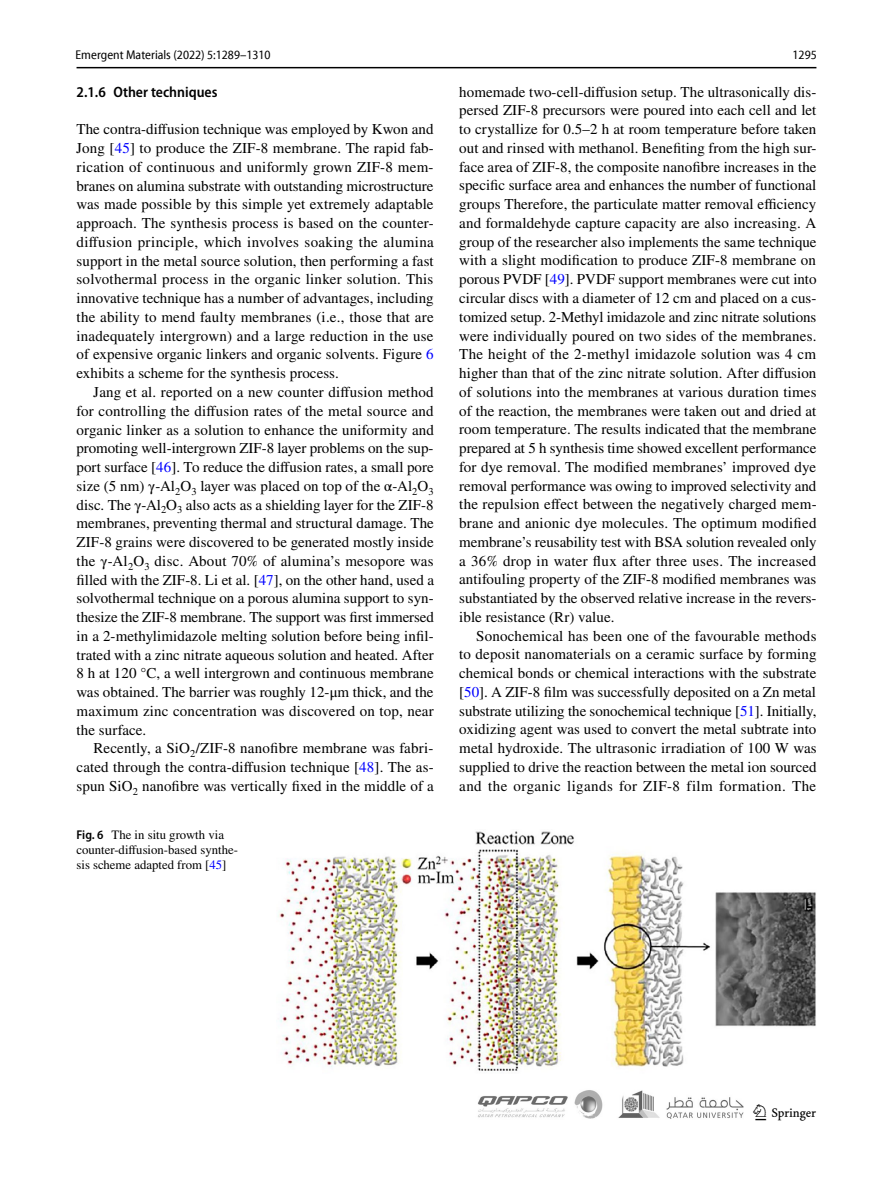
<style>
.page{position:relative;width:893px;height:1187px;background:#fff}
.page>*{position:absolute;margin:0;border:0;box-sizing:border-box;transform-origin:0 0}
.t1{font:22.5px "Springnew Regular 3";color:#000}
.t2{font:15px/18.8px "STIX";letter-spacing:.005em;color:#000;text-align:justify}
.t3{font:600 semi-condensed 15px "Myriad Pro";color:#000}
.t4{font:12.75px/15px "STIX";color:#000}
.t5{font:semi-condensed 12.75px "Myriad Pro Unic";color:#000}
.s1{color:#00f}
.s2{font-family:"Myriad Pro";font-weight:600;font-stretch:semi-condensed}
</style>
<div class="page">
<hr style="left:77px;top:67px;width:739px;height:1px;background:#000">
<img style="left:477px;top:1090px;width:267px;height:29px">
<img style="left:278px;top:831px;width:538px;height:240px">
<p class="t5" style="left:76px;top:50px;width:197px">Emergent Materials (2022) 5:1289–1310</p>
<p class="t5" style="left:792px;top:50px;width:26px">1295</p>
<p class="t3" style="left:77px;top:83px;width:143px">2.1.6 Other techniques</p>
<p class="t2" style="left:77px;top:121px;width:359px">The contra-diffusion technique was employed by Kwon and Jong [<span class="s1">45</span>] to produce the ZIF-8 membrane. The rapid fab&shy;rication of continuous and uniformly grown ZIF-8 mem&shy;branes on alumina substrate with outstanding microstructure was made possible by this simple yet extremely adaptable approach. The synthesis process is based on the counter&shy;diffusion principle, which involves soaking the alumina support in the metal source solution, then performing a fast solvothermal process in the organic linker solution. This innovative technique has a number of advantages, including the ability to mend faulty membranes (i.e., those that are inadequately intergrown) and a large reduction in the use of expensive organic linkers and organic solvents. Figure <span class="s1">6 </span>exhibits a scheme for the synthesis process.</p>
<p class="t2" style="left:77px;top:383px;width:359px;text-indent:17px">Jang et al. reported on a new counter diffusion method for controlling the diffusion rates of the metal source and organic linker as a solution to enhance the uniformity and promoting well-intergrown ZIF-8 layer problems on the sup&shy;port surface [<span class="s1">46</span>]. To reduce the diffusion rates, a small pore size (5 nm) γ-Al<sub>2</sub>O<sub>3</sub> layer was placed on top of the α-Al<sub>2</sub>O<sub>3 </sub>disc. The γ-Al<sub>2</sub>O<sub>3</sub> also acts as a shielding layer for the ZIF-8 membranes, preventing thermal and structural damage. The ZIF-8 grains were discovered to be generated mostly inside the γ-Al<sub>2</sub>O<sub>3</sub> disc. About 70% of alumina’s mesopore was filled with the ZIF-8. Li et al. [<span class="s1">47</span>], on the other hand, used a solvothermal technique on a porous alumina support to syn&shy;thesize the ZIF-8 membrane. The support was first immersed in a 2-methylimidazole melting solution before being infil&shy;trated with a zinc nitrate aqueous solution and heated. After 8 h at 120 °C, a well intergrown and continuous membrane was obtained. The barrier was roughly 12-μm thick, and the maximum zinc concentration was discovered on top, near the surface.</p>
<p class="t2" style="left:77px;top:740px;width:359px;text-indent:17px">Recently, a SiO<sub>2</sub>/ZIF-8 nanofibre membrane was fabri&shy;cated through the contra-diffusion technique [<span class="s1">48</span>]. The as&shy;spun SiO<sub>2</sub> nanofibre was vertically fixed in the middle of a</p>
<p class="t4" style="left:77px;top:828px;width:163px"><span class="s2">Fig. 6</span> The in situ growth via counter-diffusion-based synthe&shy;sis scheme adapted from [<span class="s1">45</span>]</p>
<p class="t2" style="left:459px;top:83px;width:359px">homemade two-cell-diffusion setup. The ultrasonically dis&shy;persed ZIF-8 precursors were poured into each cell and let to crystallize for 0.5–2 h at room temperature before taken out and rinsed with methanol. Benefiting from the high sur&shy;face area of ZIF-8, the composite nanofibre increases in the specific surface area and enhances the number of functional groups Therefore, the particulate matter removal efficiency and formaldehyde capture capacity are also increasing. A group of the researcher also implements the same technique with a slight modification to produce ZIF-8 membrane on porous PVDF [<span class="s1">49</span>]. PVDF support membranes were cut into circular discs with a diameter of 12 cm and placed on a cus&shy;tomized setup. 2-Methyl imidazole and zinc nitrate solutions were individually poured on two sides of the membranes.<br>The height of the 2-methyl imidazole solution was 4 cm higher than that of the zinc nitrate solution. After diffusion of solutions into the membranes at various duration times of the reaction, the membranes were taken out and dried at room temperature. The results indicated that the membrane prepared at 5 h synthesis time showed excellent performance for dye removal. The modified membranes’ improved dye removal performance was owing to improved selectivity and the repulsion effect between the negatively charged mem&shy;brane and anionic dye molecules. The optimum modified membrane’s reusability test with BSA solution revealed only a 36% drop in water flux after three uses. The increased antifouling property of the ZIF-8 modified membranes was substantiated by the observed relative increase in the revers&shy;ible resistance (Rr) value.</p>
<p class="t2" style="left:459px;top:627px;width:359px;text-indent:17px">Sonochemical has been one of the favourable methods to deposit nanomaterials on a ceramic surface by forming chemical bonds or chemical interactions with the substrate [<span class="s1">50</span>]. A ZIF-8 film was successfully deposited on a Zn metal substrate utilizing the sonochemical technique [<span class="s1">51</span>]. Initially, oxidizing agent was used to convert the metal subtrate into metal hydroxide. The ultrasonic irradiation of 100 W was supplied to drive the reaction between the metal ion sourced and the organic ligands for ZIF-8 film formation. The</p>
<h1 class="t1" style="left:755px;top:1104px;width:62px">1 3</h1>
</div>
